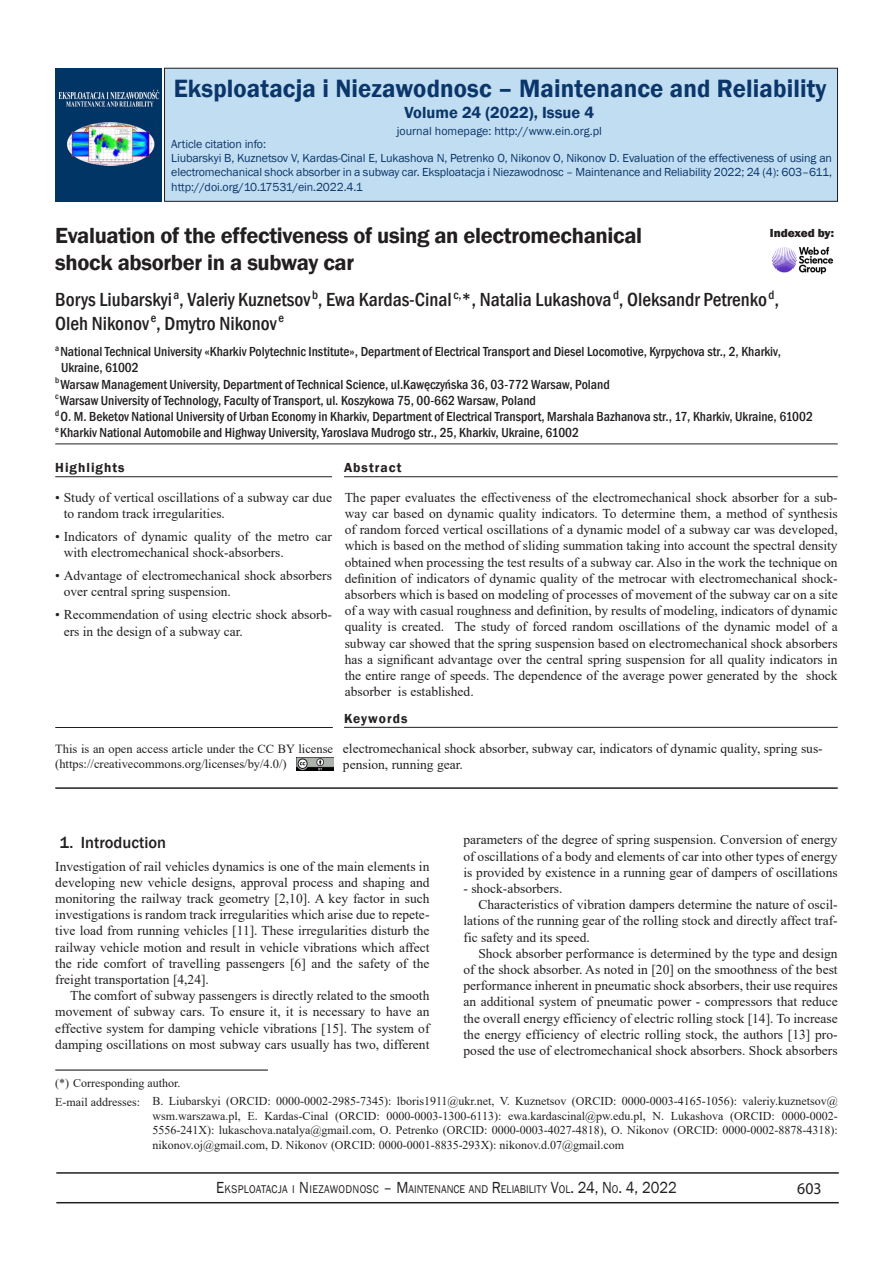
<style>
.page{position:relative;width:893px;height:1263px;background:#fff}
.page>*{position:absolute;margin:0;border:0;box-sizing:border-box;transform-origin:0 0}
.t1{font:600 25.8px "Franklin Gothic";letter-spacing:.005em;color:#0b366a;scale:.96 1}
.t2{font:600 22.5px/27px "Franklin Gothic";letter-spacing:-.015em;color:#231f20}
.t3{font:500 condensed 19.5px/23.4px "Franklin Gothic";color:#231f20}
.t4{font:600 16.5px "Franklin Gothic";color:#0b366a}
.t5{font:500 16.5px "Franklin Gothic";color:#231f20}
.t6{font:16.5px "Myriad Pro";color:#231f20;scale:.96 1}
.t7{font:13.5px/16.2px "Times New Roman";color:#231f20}
.t8{font:500 condensed 13.5px "Franklin Gothic";color:#231f20}
.t9{font:600 13.5px "Franklin Gothic";letter-spacing:.075em;color:#231f20}
.t10{font:12.45px/15px "Times New Roman";color:#231f20}
.t11{font:12px/14.4px "Times New Roman";color:#231f20}
.t12{font:12px/14.4px "Franklin Gothic";letter-spacing:-.01em;color:#0b366a;text-align:justify}
.t13{font:800 12px "Franklin Gothic";letter-spacing:-.005em;color:#231f20}
.t14{font:11.55px "Franklin Gothic";color:#231f20;scale:.9 1}
.s1{font-size:16.5px}
</style>
<div class="page">
<hr style="left:56px;top:1172px;width:783px;height:2px;background:#231f20">
<hr style="left:56px;top:1202px;width:783px;height:1px;background:#231f20">
<div style="left:165px;top:68px;width:672px;height:133px;background:#c1ddf2"></div>
<div style="left:164px;top:68px;width:674px;height:133px;border:1px solid #231f20"></div>
<img style="left:55px;top:68px;width:106px;height:134px">
<img style="left:772px;top:247px;width:62px;height:28px">
<hr style="left:55px;top:1069px;width:213px;height:1px;background:#231f20">
<hr style="left:55px;top:476px;width:277px;height:1px;background:#231f20">
<hr style="left:344px;top:476px;width:494px;height:1px;background:#231f20">
<hr style="left:55px;top:443px;width:783px;height:1px;background:#231f20">
<hr style="left:55px;top:787px;width:783px;height:2px;background:#231f20">
<hr style="left:344px;top:727px;width:494px;height:1px;background:#231f20">
<hr style="left:55px;top:727px;width:278px;height:1px;background:#231f20">
<img style="left:296px;top:757px;width:37px;height:13px">
<h1 class="t1" style="left:174px;top:73px;width:682px">Eksploatacja i Niezawodnosc – Maintenance and Reliability</h1>
<p class="t4" style="left:405px;top:102px;width:191px">Volume 24 (2022), Issue 4</p>
<p class="t12" style="left:397px;top:124px;width:207px">journal homepage: http://www.ein.org.pl</p>
<p class="t12" style="left:171px;top:137px;width:96px">Article citation info:</p>
<p class="t12" style="left:171px;top:151px;width:662px">Liubarskyi B, Kuznetsov V, Kardas-Cinal E, Lukashova N, Petrenko O, Nikonov O, Nikonov D. Evaluation of the effectiveness of using an electromechanical shock absorber in a subway car. Eksploatacja i Niezawodnosc – Maintenance and Reliability 2022; 24 (4): 603–611, http://doi.org/10.17531/ein.2022.4.1</p>
<h2 class="t2" style="left:55px;top:222px;width:588px">Evaluation of the effectiveness of using an electromechanical shock absorber in a subway car</h2>
<h3 class="t3" style="left:55px;top:288px;width:725px">Borys Liubarskyi <sup>a</sup>, Valeriy Kuznetsov <sup>b</sup>, Ewa Kardas-Cinal <sup>c,</sup>*, Natalia Lukashova <sup>d</sup>, Oleksandr Petrenko <sup>d</sup>,<br>Oleh Nikonov <sup>e</sup>, Dmytro Nikonov <sup>e</sup></h3>
<p class="t8" style="left:55px;top:343px;width:727px"><sup>a</sup>National Technical University «Kharkiv Polytechnic Institute», Department of Electrical Transport and Diesel Locomotive, Kyrpychova str., 2, Kharkiv,</p>
<p class="t8" style="left:61px;top:359px;width:79px">Ukraine, 61002</p>
<p class="t8" style="left:55px;top:375px;width:556px"><sup>b</sup>Warsaw Management University, Department of Technical Science, ul.Kawęczyńska 36, 03-772 Warsaw, Poland</p>
<p class="t8" style="left:55px;top:391px;width:482px"><sup>c</sup>Warsaw University of Technology, Faculty of Transport, ul. Koszykowa 75, 00-662 Warsaw, Poland</p>
<p class="t8" style="left:55px;top:408px;width:759px"><sup>d</sup>O. M. Beketov National University of Urban Economy in Kharkiv, Department of Electrical Transport, Marshala Bazhanova str., 17, Kharkiv, Ukraine, 61002</p>
<p class="t8" style="left:55px;top:424px;width:525px"><sup>e</sup>Kharkiv National Automobile and Highway University, Yaroslava Mudrogo str., 25, Kharkiv, Ukraine, 61002</p>
<p class="t13" style="left:770px;top:225px;width:66px">Indexed by:</p>
<p class="t9" style="left:55px;top:459px;width:71px">Highlights</p>
<p class="t9" style="left:344px;top:459px;width:59px">Abstract</p>
<p class="t7" style="left:64px;top:489px;width:270px;text-indent:-9px">• Study of vertical oscillations of a subway car due to random track irregularities.</p>
<p class="t7" style="left:64px;top:528px;width:270px;text-indent:-9px">• Indicators of dynamic quality of the metro car with electromechanical shock-absorbers.</p>
<p class="t7" style="left:64px;top:567px;width:270px;text-indent:-9px">• Advantage of electromechanical shock absorbers over central spring suspension.</p>
<p class="t7" style="left:64px;top:606px;width:270px;text-indent:-9px">• Recommendation of using electric shock absorb&shy;ers in the design of a subway car.</p>
<p class="t7" style="left:345px;top:489px;width:494px;text-align:justify">The paper evaluates the effectiveness of the electromechanical shock absorber for a sub&shy;way car based on dynamic quality indicators. To determine them, a method of synthesis of random forced vertical oscillations of a dynamic model of a subway car was developed, which is based on the method of sliding summation taking into account the spectral density obtained when processing the test results of a subway car. Also in the work the technique on definition of indicators of dynamic quality of the metrocar with electromechanical shock&shy;absorbers which is based on modeling of processes of movement of the subway car on a site of a way with casual roughness and definition, by results of modeling, indicators of dynamic quality is created. The study of forced random oscillations of the dynamic model of a subway car showed that the spring suspension based on electromechanical shock absorbers has a significant advantage over the central spring suspension for all quality indicators in the entire range of speeds. The dependence of the average power generated by the shock absorber is established.</p>
<p class="t10" style="left:55px;top:741px;width:279px">This is an open access article under the CC BY license (https://creativecommons.org/licenses/by/4.0/)</p>
<p class="t9" style="left:344px;top:710px;width:65px">Keywords</p>
<p class="t7" style="left:343px;top:739px;width:481px">electromechanical shock absorber, subway car, indicators of dynamic quality, spring sus&shy;pension, running gear.</p>
<p class="t5" style="left:60px;top:832px;width:108px">1. Introduction</p>
<p class="t7" style="left:55px;top:857px;width:376px;text-align:justify">Investigation of rail vehicles dynamics is one of the main elements in developing new vehicle designs, approval process and shaping and monitoring the railway track geometry [2,10]. A key factor in such investigations is random track irregularities which arise due to repete&shy;tive load from running vehicles [11]. These irregularities disturb the railway vehicle motion and result in vehicle vibrations which affect the ride comfort of travelling passengers [6] and the safety of the freight transportation [4,24].</p>
<p class="t7" style="left:55px;top:987px;width:376px;text-align:justify;text-indent:15px">The comfort of subway passengers is directly related to the smooth movement of subway cars. To ensure it, it is necessary to have an effective system for damping vehicle vibrations [15]. The system of damping oscillations on most subway cars usually has two, different</p>
<p class="t7" style="left:463px;top:831px;width:376px;text-align:justify">parameters of the degree of spring suspension. Conversion of energy of oscillations of a body and elements of car into other types of energy is provided by existence in a running gear of dampers of oscillations</p>
<p class="t7" style="left:463px;top:880px;width:100px">- shock-absorbers.</p>
<p class="t7" style="left:478px;top:896px;width:361px">Characteristics of vibration dampers determine the nature of oscil-</p>
<p class="t7" style="left:463px;top:912px;width:376px">lations of the running gear of the rolling stock and directly affect traf-</p>
<p class="t7" style="left:463px;top:928px;width:128px">fic safety and its speed.</p>
<p class="t7" style="left:478px;top:945px;width:361px">Shock absorber performance is determined by the type and design</p>
<p class="t7" style="left:463px;top:961px;width:376px">of the shock absorber. As noted in [20] on the smoothness of the best</p>
<p class="t7" style="left:463px;top:977px;width:376px">performance inherent in pneumatic shock absorbers, their use requires</p>
<p class="t7" style="left:463px;top:993px;width:376px">an additional system of pneumatic power - compressors that reduce</p>
<p class="t7" style="left:463px;top:1009px;width:376px">the overall energy efficiency of electric rolling stock [14]. To increase</p>
<p class="t7" style="left:463px;top:1026px;width:376px">the energy efficiency of electric rolling stock, the authors [13] pro-</p>
<p class="t7" style="left:463px;top:1042px;width:376px">posed the use of electromechanical shock absorbers. Shock absorbers</p>
<p class="t11" style="left:55px;top:1074px;width:127px;line-height:18.5px">(*) Corresponding author.<br>E-mail addresses:</p>
<p class="t11" style="left:152px;top:1094px;width:687px;text-align:justify">B. Liubarskyi (ORCID: 0000-0002-2985-7345): lboris1911@ukr.net, V. Kuznetsov (ORCID: 0000-0003-4165-1056): valeriy.kuznetsov@ wsm.warszawa.pl, E. Kardas-Cinal (ORCID: 0000-0003-1300-6113): ewa.kardascinal@pw.edu.pl, N. Lukashova (ORCID: 0000-0002- 5556-241X): lukaschova.natalya@gmail.com, O. Petrenko (ORCID: 0000-0003-4027-4818), O. Nikonov (ORCID: 0000-0002-8878-4318): nikonov.oj@gmail.com, D. Nikonov (ORCID: 0000-0001-8835-293X): nikonov.d.07@gmail.com</p>
<p class="t14" style="left:216px;top:1182px;width:513px"><span class="s1">E</span>KSPLOATACJA I <span class="s1">N</span>IEZAWODN OSC <span class="s1">– M</span>AINTENANCE AN D <span class="s1">R</span>ELIABILITY <span class="s1">V</span>OL<span class="s1">. 24, N</span>O<span class="s1">. 4, 2022</span></p>
<p class="t6" style="left:797px;top:1178px;width:27px">603</p>
</div>
